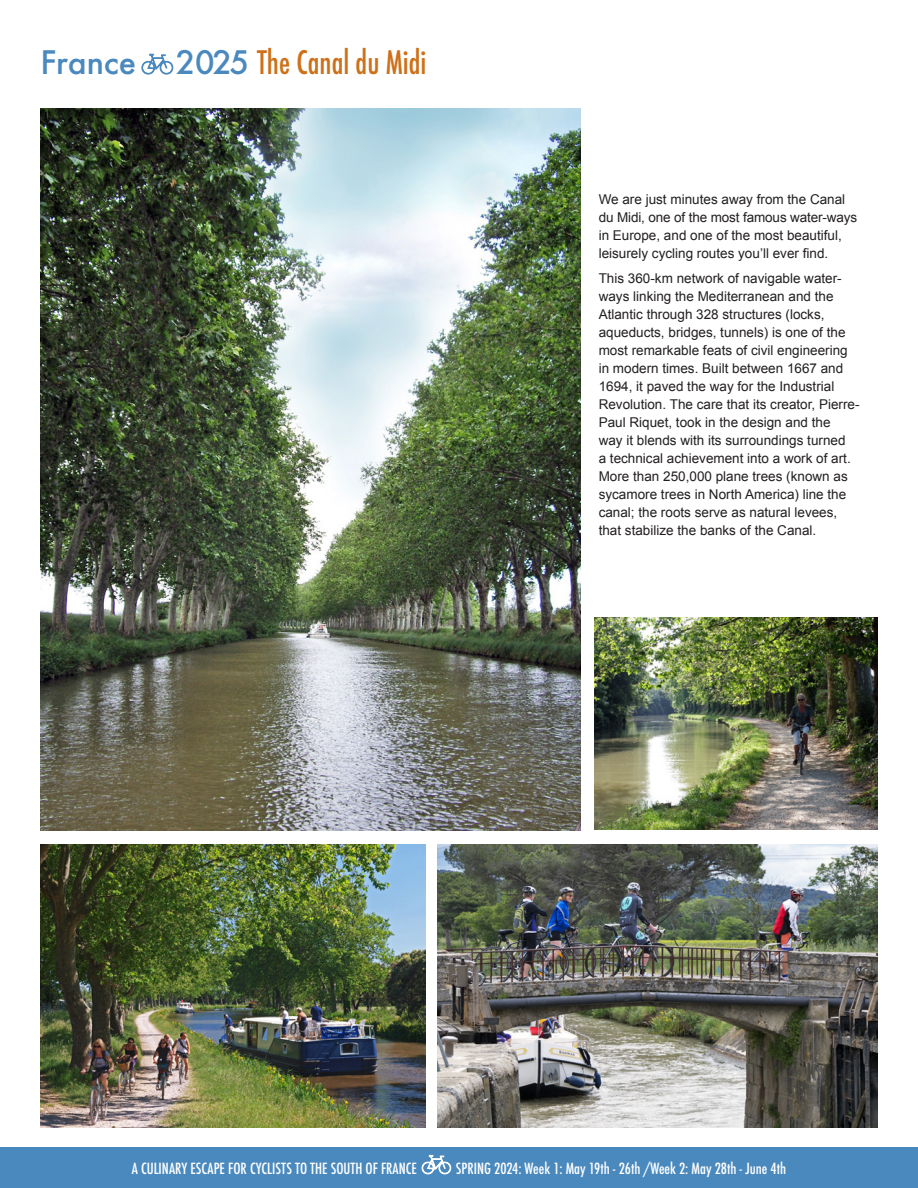
<style>
.page{position:relative;width:918px;height:1188px;background:#fff}
.page>*{position:absolute;margin:0;border:0;box-sizing:border-box;transform-origin:0 0}
.t1{font:500 condensed 31.5px "Futura";color:#ce7018;scale:.95 1}
.t2{font:500 31.5px "Futura";color:#4a89be}
.t3{font:500 condensed 15px "Futura";color:#fff}
.t4{font:13.5px/18px "Arial";color:#231f20}
.s1{font-stretch:normal;color:#4a89be}
</style>
<div class="page">
<div style="left:0;top:1148px;width:918px;height:40px;background:#4a89be"></div>
<img style="left:40px;top:108px;width:540px;height:722px">
<img style="left:594px;top:618px;width:284px;height:211px">
<img style="left:437px;top:844px;width:441px;height:284px">
<img style="left:40px;top:844px;width:385px;height:284px">
<p class="t2" style="left:40px;top:41px;width:97px">France</p>
<p class="t1" style="left:176px;top:42px;width:265px"><span class="s1">2025</span> The Canal du Midi</p>
<p class="t4" style="left:599px;top:191px;width:260px">We are just minutes away from the Canal du Midi, one of the most famous water-ways in Europe, and one of the most beautiful, leisurely cycling routes you’ll ever find.</p>
<p class="t4" style="left:599px;top:269px;width:262px">This 360-km network of navigable water&shy;ways linking the Mediterranean and the Atlantic through 328 structures (locks, aqueducts, bridges, tunnels) is one of the most remarkable feats of civil engineering in modern times. Built between 1667 and 1694, it paved the way for the Industrial Revolution. The care that its creator, Pierre-Paul Riquet, took in the design and the<br>way it blends with its surroundings turned<br>a technical achievement into a work of art.<br>More than 250,000 plane trees (known as sycamore trees in North America) line the canal; the roots serve as natural levees, that stabilize the banks of the Canal.</p>
<p class="t3" style="left:132px;top:1159px;width:287px">A CULINARY ESCAPE FOR CYCLISTS TO THE SOUTH OF FRANCE</p>
<p class="t3" style="left:456px;top:1159px;width:332px">SPRING 2024: Week 1: May 19th - 26th /Week 2: May 28th - June 4th</p>
</div>
